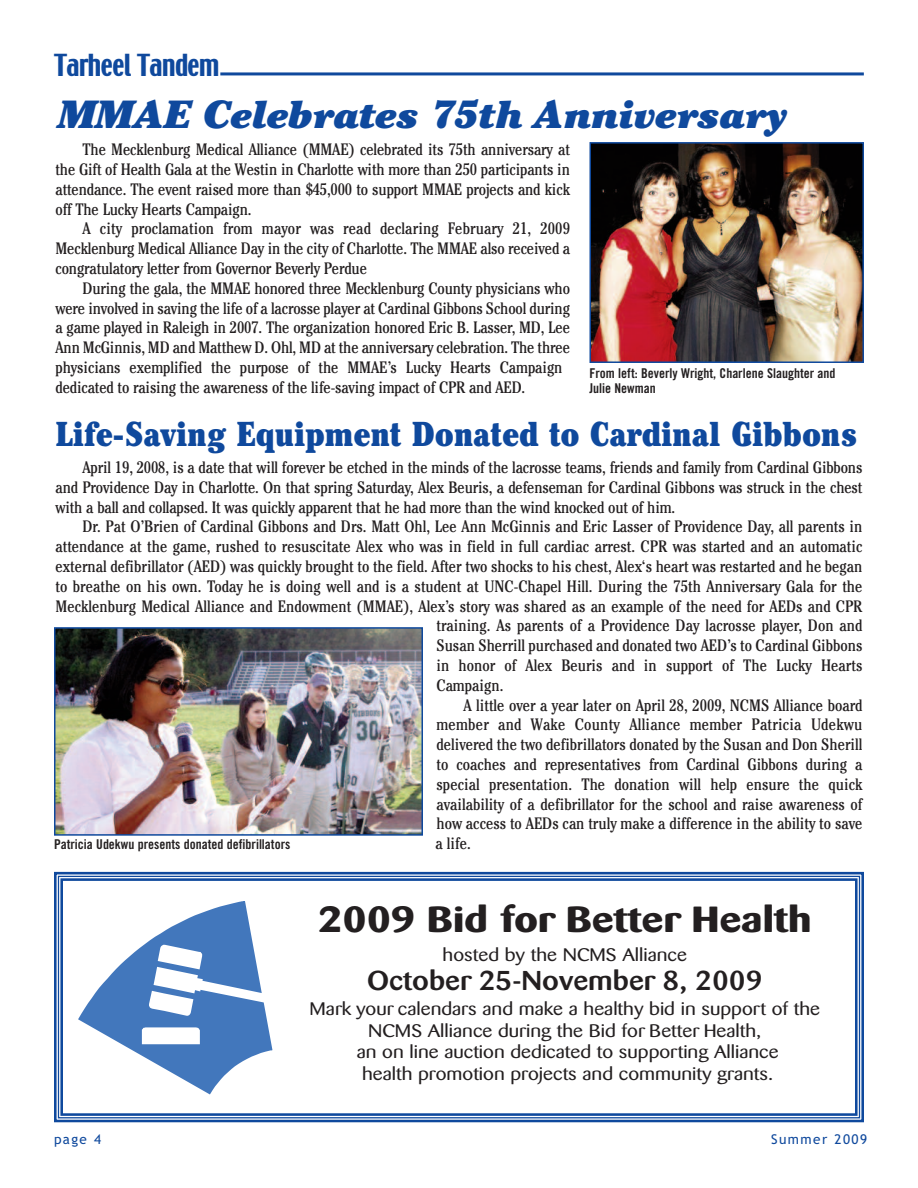
<style>
.page{position:relative;width:918px;height:1188px;background:#fff}
.page>*{position:absolute;margin:0;border:0;box-sizing:border-box;transform-origin:0 0}
.t1{font:italic 900 39px "Cheltenham";color:#0f499d}
.t2{font:700 36px "Barmeno BQ";color:#231f20;scale:1.25 1}
.t3{font:900 condensed 34.5px "Cheltenham";color:#0f499d}
.t4{font:500 27px "Barmeno BQ";color:#231f20;scale:1.15 1}
.t5{font:27px "Techno";letter-spacing:-.02em;color:#0f499d}
.t6{font:18px/21.6px "Barmeno BQ";color:#231f20;text-align:center;scale:1.15 1}
.t7{font:condensed 16.5px/19.8px "Cheltenham";color:#231f20;text-align:justify}
.t8{font:13.5px/15px "Trade Gothic Bold Cond Twenty";color:#231f20}
.t9{font:13.5px "Trebuchet MS";letter-spacing:.105em;color:#0f499d}
</style>
<div class="page">
<img style="left:57px;top:630px;width:363px;height:203px">
<div style="left:54px;top:627px;width:369px;height:209px;border:2px solid #0f499d"></div>
<hr style="left:220px;top:72px;width:644px;height:3px;background:#0f499d">
<img style="left:593px;top:145px;width:268px;height:215px">
<div style="left:590px;top:142px;width:274px;height:221px;border:2px solid #0f499d"></div>
<div style="left:54px;top:872px;width:810px;height:250px;border:3px solid #0f499d"></div>
<div style="left:58px;top:876px;width:802px;height:242px;border:1px solid #0f499d"></div>
<div style="left:60px;top:878px;width:798px;height:238px;border:3px solid #0f499d"></div>
<svg style="left:78px;top:901px;width:194px;height:193px"></svg>
<h3 class="t5" style="left:54px;top:50px;width:167px">Tarheel Tandem</h3>
<h1 class="t1" style="left:56px;top:100px;width:731px">MMAE Celebrates 75th Anniversary</h1>
<p class="t7" style="left:55px;top:141px;width:516px;text-indent:27px">The Mecklenburg Medical Alliance (MMAE) celebrated its 75th anniversary at the Gift of Health Gala at the Westin in Charlotte with more than 250 participants in attendance. The event raised more than $45,000 to support MMAE projects and kick off The Lucky Hearts Campaign.</p>
<p class="t7" style="left:55px;top:220px;width:516px;text-indent:27px">A city proclamation from mayor was read declaring February 21, 2009<br>Mecklenburg Medical Alliance Day in the city of Charlotte. The MMAE also received a congratulatory letter from Governor Beverly Perdue</p>
<p class="t7" style="left:55px;top:280px;width:516px;text-align:left;text-indent:27px">During the gala, the MMAE honored three Mecklenburg County physicians who were involved in saving the life of a lacrosse player at Cardinal Gibbons School during a game played in Raleigh in 2007. The organization honored Eric B. Lasser, MD, Lee Ann McGinnis, MD and Matthew D. Ohl, MD at the anniversary celebration. The three physicians exemplified the purpose of the MMAE’s Lucky Hearts Campaign dedicated to raising the awareness of the life-saving impact of CPR and AED.</p>
<p class="t8" style="left:589px;top:366px;width:248px">From left: Beverly Wright, Charlene Slaughter and<br>Julie Newman</p>
<h3 class="t3" style="left:56px;top:422px;width:804px">Life-Saving Equipment Donated to Cardinal Gibbons</h3>
<p class="t7" style="left:55px;top:459px;width:809px;text-indent:27px">April 19, 2008, is a date that will forever be etched in the minds of the lacrosse teams, friends and family from Cardinal Gibbons and Providence Day in Charlotte. On that spring Saturday, Alex Beuris, a defenseman for Cardinal Gibbons was struck in the chest with a ball and collapsed. It was quickly apparent that he had more than the wind knocked out of him.</p>
<p class="t7" style="left:82px;top:518px;width:782px">Dr. Pat O’Brien of Cardinal Gibbons and Drs. Matt Ohl, Lee Ann McGinnis and Eric Lasser of Providence Day, all parents in</p>
<p class="t7" style="left:55px;top:538px;width:809px">attendance at the game, rushed to resuscitate Alex who was in field in full cardiac arrest. CPR was started and an automatic</p>
<p class="t7" style="left:55px;top:558px;width:809px">external defibrillator (AED) was quickly brought to the field. After two shocks to his chest, Alex‘s heart was restarted and he began</p>
<p class="t7" style="left:55px;top:578px;width:809px">to breathe on his own. Today he is doing well and is a student at UNC-Chapel Hill. During the 75th Anniversary Gala for the</p>
<p class="t7" style="left:55px;top:598px;width:809px">Mecklenburg Medical Alliance and Endowment (MMAE), Alex’s story was shared as an example of the need for AEDs and CPR</p>
<p class="t7" style="left:436px;top:617px;width:428px">training. As parents of a Providence Day lacrosse player, Don and</p>
<p class="t7" style="left:436px;top:637px;width:428px">Susan Sherrill purchased and donated two AED’s to Cardinal Gibbons</p>
<p class="t7" style="left:436px;top:657px;width:427px">in honor of Alex Beuris and in support of The Lucky Hearts</p>
<p class="t7" style="left:436px;top:677px;width:68px">Campaign.</p>
<p class="t7" style="left:463px;top:697px;width:401px">A little over a year later on April 28, 2009, NCMS Alliance board</p>
<p class="t7" style="left:436px;top:716px;width:428px">member and Wake County Alliance member Patricia Udekwu</p>
<p class="t7" style="left:436px;top:736px;width:427px">delivered the two defibrillators donated by the Susan and Don Sherill</p>
<p class="t7" style="left:436px;top:756px;width:428px">to coaches and representatives from Cardinal Gibbons during a</p>
<p class="t7" style="left:436px;top:776px;width:428px">special presentation. The donation will help ensure the quick</p>
<p class="t7" style="left:436px;top:796px;width:428px">availability of a defibrillator for the school and raise awareness of</p>
<p class="t7" style="left:436px;top:815px;width:428px">how access to AEDs can truly make a difference in the ability to save</p>
<p class="t7" style="left:436px;top:835px;width:37px">a life.</p>
<p class="t8" style="left:54px;top:838px;width:238px">Patricia Udekwu presents donated defibrillators</p>
<h2 class="t2" style="left:318px;top:901px;width:396px">2009 Bid for Better Health</h2>
<p class="t6" style="left:443px;top:946px;width:214px">hosted by the NCMS Alliance</p>
<h3 class="t4" style="left:367px;top:969px;width:346px">October 25-November 8, 2009</h3>
<p class="t6" style="left:310px;top:1000px;width:445px">Mark your calendars and make a healthy bid in support of the NCMS Alliance during the Bid for Better Health,<br>an on line auction dedicated to supporting Alliance<br>health promotion projects and community grants.</p>
<p class="t9" style="left:54px;top:1132px;width:49px">page 4</p>
<p class="t9" style="left:771px;top:1132px;width:97px">Summer 2009</p>
</div>
